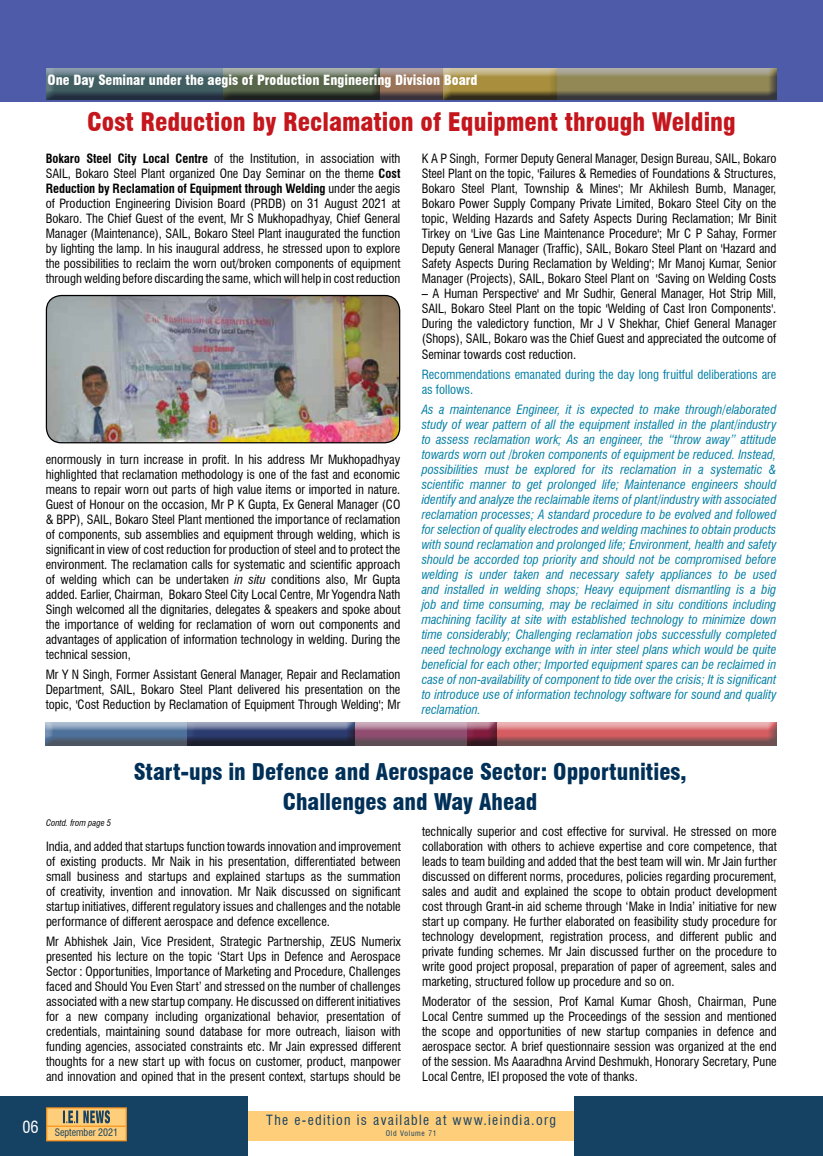
<style>
.page{position:relative;width:823px;height:1156px;background:#fff}
.page>*{position:absolute;margin:0;border:0;box-sizing:border-box;transform-origin:0 0}
.t1{font:900 condensed 25px "Swiss 721 BT";color:#c4161c}
.t2{font:900 condensed 22.5px/30px "Swiss 721 BT";color:#003058;text-align:center}
.t3{font:900 condensed 13.75px "Swiss 721 BT";color:#fff}
.t4{font:condensed 13.75px "Swiss 721 BT";letter-spacing:.1em;color:#154162}
.t5{font:condensed 12.5px/15px "Swiss 721 BT";color:#000;text-align:justify}
.t6{font:italic condensed 12.5px/15px "Swiss 721 BT";color:#007ea4;text-align:justify}
.t7{font:condensed 12.5px/15px "Swiss 721 BT";color:#007ea4}
.t8{font:condensed 10px "Swiss 721 BT";color:#154162}
.t9{font:italic condensed 8.75px "Swiss 721 BT";color:#000}
.t10{font:condensed 7.5px "Swiss 721 BT";letter-spacing:.1em;color:#154162}
.s1{font-weight:700}
.s2{font-style:italic}
</style>
<div class="page">
<div style="left:0;top:0;width:822px;height:102px;background:#4d5ba9"></div>
<div style="left:218px;top:68px;width:340px;height:32px;background:#000;opacity:.75"></div>
<div style="left:438px;top:68px;width:339px;height:32px;background:#000;opacity:.75"></div>
<div style="left:41px;top:68px;width:339px;height:32px;background:#000;opacity:.75"></div>
<hr style="left:822px;top:0;width:1px;height:102px;background:#634162">
<div style="left:243px;top:1111px;width:335px;height:29px;background:#ffce7b"></div>
<div style="left:0;top:1096px;width:248px;height:59px;background:#154162"></div>
<div style="left:46px;top:1106px;width:81px;height:35px;background:#ffce7b;border:1px solid #f7941e"></div>
<svg style="left:63px;top:1110px;width:47px;height:13px"></svg>
<hr style="left:47px;top:1125px;width:79px;height:1px;background:#f7941e">
<div style="left:574px;top:1096px;width:248px;height:59px;background:#154162"></div>
<img style="left:46px;top:295px;width:353px;height:147px">
<div style="left:46px;top:295px;width:354px;height:148px;border:1px solid #000;border-radius:15px"></div>
<div style="left:461px;top:721px;width:316px;height:24px;background:#000;opacity:.75"></div>
<div style="left:182px;top:721px;width:315px;height:24px;background:#000;opacity:.75"></div>
<div style="left:39px;top:721px;width:316px;height:24px;background:#000;opacity:.75"></div>
<p class="t3" style="left:48px;top:72px;width:431px">One Day Seminar under the aegis of Production Engineering Division Board</p>
<h1 class="t1" style="left:87px;top:106px;width:650px">Cost Reduction by Reclamation of Equipment through Welding</h1>
<p class="t5" style="left:46px;top:151px;width:356px"><span class="s1">Bokaro Steel City Local Centre</span> of the Institution, in association with SAIL, Bokaro Steel Plant organized One Day Seminar on the theme <span class="s1">Cost Reduction by Reclamation of Equipment through Welding</span> under the aegis of Production Engineering Division Board (PRDB) on 31 August 2021 at Bokaro. The Chief Guest of the event, Mr S Mukhopadhyay, Chief General Manager (Maintenance), SAIL, Bokaro Steel Plant inaugurated the function by lighting the lamp. In his inaugural address, he stressed upon to explore the possibilities to reclaim the worn out/broken components of equipment through welding before discarding the same, which will help in cost reduction</p>
<p class="t5" style="left:421px;top:151px;width:356px">K A P Singh, Former Deputy General Manager, Design Bureau, SAIL, Bokaro Steel Plant on the topic, 'Failures &amp; Remedies of Foundations &amp; Structures, Bokaro Steel Plant, Township &amp; Mines'; Mr Akhilesh Bumb, Manager, Bokaro Power Supply Company Private Limited, Bokaro Steel City on the topic, Welding Hazards and Safety Aspects During Reclamation; Mr Binit Tirkey on 'Live Gas Line Maintenance Procedure'; Mr C P Sahay, Former Deputy General Manager (Traffic), SAIL, Bokaro Steel Plant on 'Hazard and Safety Aspects During Reclamation by Welding'; Mr Manoj Kumar, Senior Manager (Projects), SAIL, Bokaro Steel Plant on 'Saving on Welding Costs</p>
<p class="t5" style="left:421px;top:286px;width:356px">– A Human Perspective' and Mr Sudhir, General Manager, Hot Strip Mill, SAIL, Bokaro Steel Plant on the topic 'Welding of Cast Iron Components'.<br>During the valedictory function, Mr J V Shekhar, Chief General Manager (Shops), SAIL, Bokaro was the Chief Guest and appreciated the outcome of Seminar towards cost reduction.</p>
<p class="t7" style="left:421px;top:367px;width:356px">Recommendations emanated during the day long fruitful deliberations are as follows.</p>
<p class="t6" style="left:421px;top:402px;width:356px">As a maintenance Engineer, it is expected to make through/elaborated study of wear pattern of all the equipment installed in the plant/industry to assess reclamation work; As an engineer, the “throw away” attitude towards worn out /broken components of equipment be reduced. Instead, possibilities must be explored for its reclamation in a systematic &amp; scientific manner to get prolonged life; Maintenance engineers should identify and analyze the reclaimable items of plant/industry with associated reclamation processes; A standard procedure to be evolved and followed for selection of quality electrodes and welding machines to obtain products with sound reclamation and prolonged life; Environment, health and safety should be accorded top priority and should not be compromised before welding is under taken and necessary safety appliances to be used and installed in welding shops; Heavy equipment dismantling is a big job and time consuming, may be reclaimed in situ conditions including machining facility at site with established technology to minimize down time considerably; Challenging reclamation jobs successfully completed need technology exchange with in inter steel plans which would be quite beneficial for each other; Imported equipment spares can be reclaimed in case of non-availability of component to tide over the crisis; It is significant to introduce use of information technology software for sound and quality reclamation.</p>
<p class="t5" style="left:46px;top:451px;width:356px">enormously in turn increase in profit. In his address Mr Mukhopadhyay highlighted that reclamation methodology is one of the fast and economic means to repair worn out parts of high value items or imported in nature.<br>Guest of Honour on the occasion, Mr P K Gupta, Ex General Manager (CO &amp; BPP), SAIL, Bokaro Steel Plant mentioned the importance of reclamation of components, sub assemblies and equipment through welding, which is significant in view of cost reduction for production of steel and to protect the environment. The reclamation calls for systematic and scientific approach of welding which can be undertaken <span class="s2">in situ</span> conditions also, Mr Gupta added. Earlier, Chairman, Bokaro Steel City Local Centre, Mr Yogendra Nath Singh welcomed all the dignitaries, delegates &amp; speakers and spoke about the importance of welding for reclamation of worn out components and advantages of application of information technology in welding. During the technical session,</p>
<p class="t5" style="left:46px;top:667px;width:356px">Mr Y N Singh, Former Assistant General Manager, Repair and Reclamation Department, SAIL, Bokaro Steel Plant delivered his presentation on the topic, 'Cost Reduction by Reclamation of Equipment Through Welding'; Mr</p>
<h2 class="t2" style="left:134px;top:756px;width:554px">Start-ups in Defence and Aerospace Sector: Opportunities,<br>Challenges and Way Ahead</h2>
<p class="t9" style="left:46px;top:816px;width:67px">Contd. from page 5</p>
<p class="t5" style="left:46px;top:838px;width:356px">India, and added that startups function towards innovation and improvement of existing products. Mr Naik in his presentation, differentiated between small business and startups and explained startups as the summation of creativity, invention and innovation. Mr Naik discussed on significant startup initiatives, different regulatory issues and challenges and the notable performance of different aerospace and defence excellence.</p>
<p class="t5" style="left:46px;top:934px;width:356px">Mr Abhishek Jain, Vice President, Strategic Partnership, ZEUS Numerix presented his lecture on the topic ‘Start Ups in Defence and Aerospace Sector : Opportunities, Importance of Marketing and Procedure, Challenges faced and Should You Even Start’ and stressed on the number of challenges associated with a new startup company. He discussed on different initiatives for a new company including organizational behavior, presentation of credentials, maintaining sound database for more outreach, liaison with funding agencies, associated constraints etc. Mr Jain expressed different thoughts for a new start up with focus on customer, product, manpower and innovation and opined that in the present context, startups should be</p>
<p class="t5" style="left:422px;top:823px;width:356px">technically superior and cost effective for survival. He stressed on more collaboration with others to achieve expertise and core competence, that leads to team building and added that the best team will win. Mr Jain further discussed on different norms, procedures, policies regarding procurement, sales and audit and explained the scope to obtain product development cost through Grant-in aid scheme through ‘Make in India’ initiative for new start up company. He further elaborated on feasibility study procedure for technology development, registration process, and different public and private funding schemes. Mr Jain discussed further on the procedure to write good project proposal, preparation of paper of agreement, sales and marketing, structured follow up procedure and so on.</p>
<p class="t5" style="left:422px;top:993px;width:356px">Moderator of the session, Prof Kamal Kumar Ghosh, Chairman, Pune Local Centre summed up the Proceedings of the session and mentioned the scope and opportunities of new startup companies in defence and aerospace sector. A brief questionnaire session was organized at the end of the session. Ms Aaaradhna Arvind Deshmukh, Honorary Secretary, Pune Local Centre, IEI proposed the vote of thanks.</p>
<p class="t8" style="left:22px;top:1126px;width:97px"><sup>06</sup> September 2021</p>
<p class="t4" style="left:266px;top:1111px;width:291px">The e-edition is available at www.ieindia.org</p>
<p class="t10" style="left:385px;top:1128px;width:52px">Old Volume 71</p>
</div>
